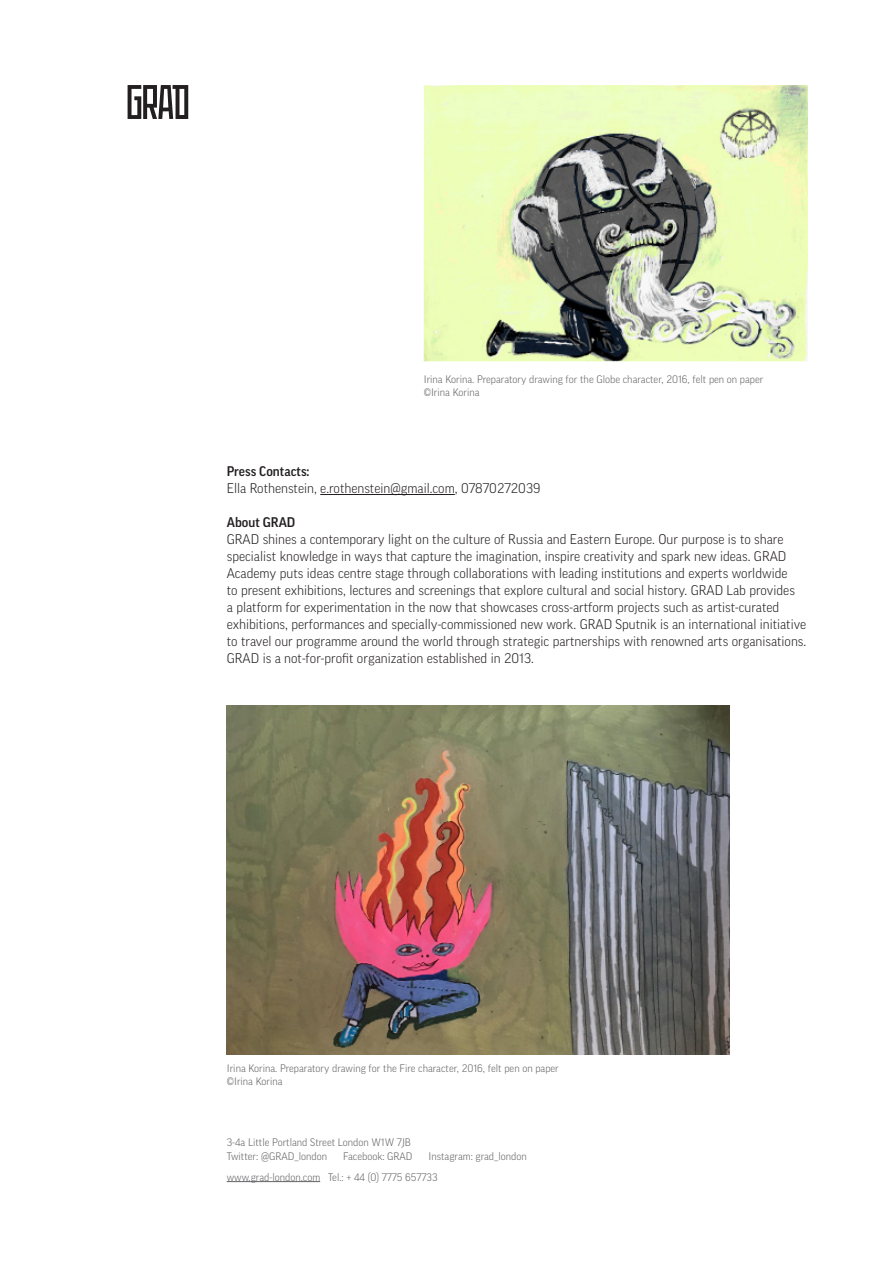
<style>
.page{position:relative;width:893px;height:1263px;background:#fff}
.page>*{position:absolute;margin:0;border:0;box-sizing:border-box;transform-origin:0 0}
.t1{font:300 13.5px/17px "Good Pro";color:#231f20}
.t2{font:500 13.5px "Good Pro";color:#231f20}
.t3{font:300 10.5px/13.5px "Good Pro";color:#636366}
</style>
<div class="page">
<hr style="left:227px;top:1181px;width:93px;height:1px;background:#636366">
<img style="left:424px;top:85px;width:384px;height:276px">
<img style="left:227px;top:705px;width:503px;height:349px">
<svg style="left:128px;top:85px;width:60px;height:34px"></svg>
<hr style="left:320px;top:494px;width:135px;height:1px;background:#231f20">
<p class="t3" style="left:424px;top:372px;width:341px">Irina Korina. Preparatory drawing for the Globe character, 2016, felt pen on paper ©Irina Korina</p>
<p class="t2" style="left:227px;top:464px;width:84px">Press Contacts:</p>
<p class="t1" style="left:227px;top:480px;width:315px">Ella Rothenstein, e.rothenstein@gmail.com, 07870272039</p>
<p class="t2" style="left:227px;top:515px;width:70px">About GRAD</p>
<p class="t1" style="left:227px;top:531px;width:581px">GRAD shines a contemporary light on the culture of Russia and Eastern Europe. Our purpose is to share specialist knowledge in ways that capture the imagination, inspire creativity and spark new ideas. GRAD Academy puts ideas centre stage through collaborations with leading institutions and experts worldwide<br>to present exhibitions, lectures and screenings that explore cultural and social history. GRAD Lab provides<br>a platform for experimentation in the now that showcases cross-artform projects such as artist-curated exhibitions, performances and specially-commissioned new work. GRAD Sputnik is an international initiative to travel our programme around the world through strategic partnerships with renowned arts organisations.<br>GRAD is a not-for-profit organization established in 2013.</p>
<p class="t3" style="left:227px;top:1061px;width:334px">Irina Korina. Preparatory drawing for the Fire character, 2016, felt pen on paper</p>
<p class="t3" style="left:227px;top:1075px;width:57px">©Irina Korina</p>
<p class="t3" style="left:227px;top:1135px;width:186px">3-4a Little Portland Street London W1W 7JB</p>
<p class="t3" style="left:227px;top:1149px;width:102px">Twitter: @GRAD_london</p>
<p class="t3" style="left:343px;top:1149px;width:71px">Facebook: GRAD</p>
<p class="t3" style="left:429px;top:1149px;width:100px">Instagram: grad_london</p>
<p class="t3" style="left:227px;top:1170px;width:212px">www.grad-london.com Tel.: + 44 (0) 7775 657733</p>
</div>
